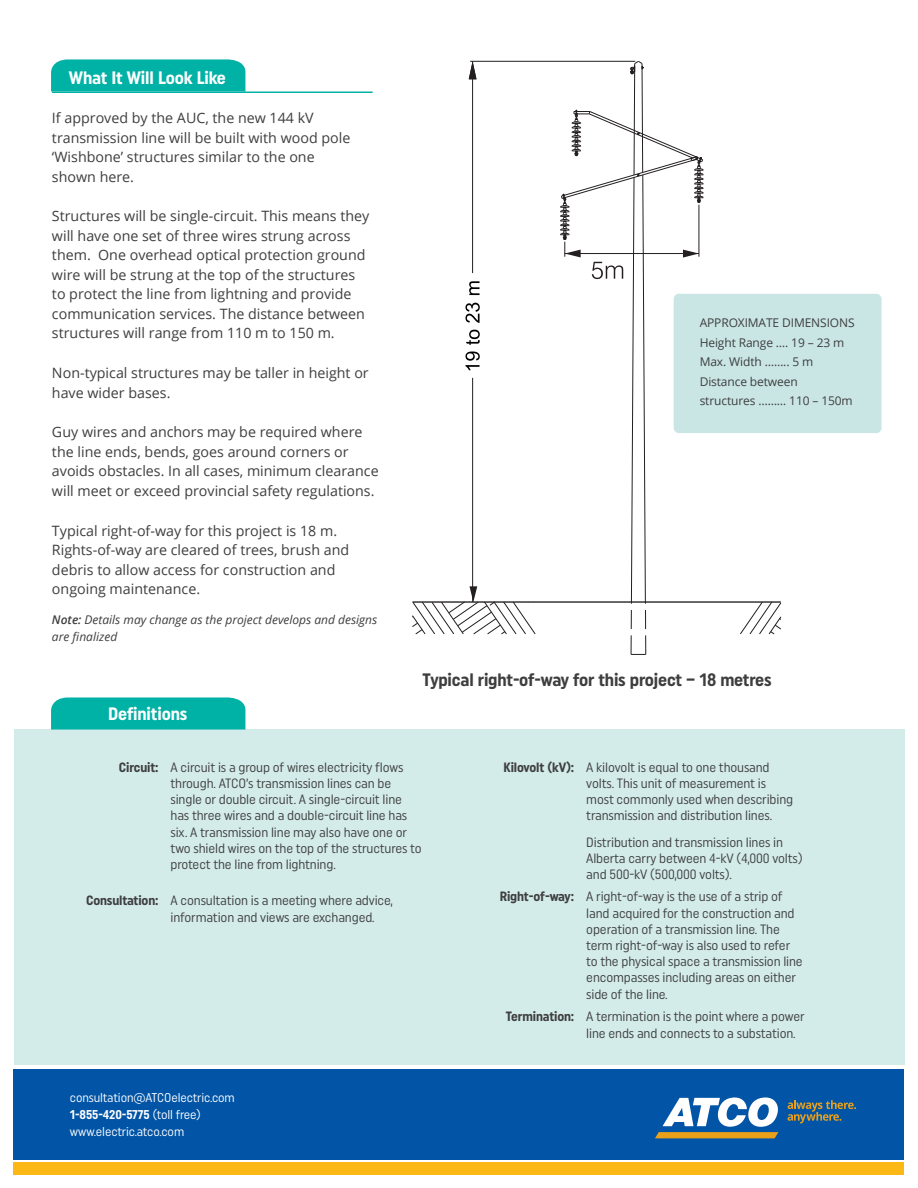
<style>
.page{position:relative;width:918px;height:1188px;background:#fff}
.page>*{position:absolute;margin:0;border:0;box-sizing:border-box;transform-origin:0 0}
.t1{font:700 condensed 18px "Uniform";letter-spacing:-.01em;color:#3e3e3f}
.t2{font:700 condensed 18px "Uniform";letter-spacing:-.01em;color:#fff}
.bodytext{font:14.25px/19.5px "Open Sans";color:#3e3e3f}
.bodytext-2{font:condensed 13.5px/16.2px "Uniform";letter-spacing:-.01em;color:#3e3e3f}
.bodytext-3{font:700 condensed 13.5px "Uniform";letter-spacing:-.01em;color:#3e3e3f}
.bodytext-4{font:condensed 12.75px "Uniform";letter-spacing:-.01em;color:#fff}
.bodytext-5{font:700 condensed 12.75px "Uniform";letter-spacing:-.01em;color:#fff}
.bodytext-6{font:12px "Open Sans";letter-spacing:-.01em;color:#3e3e3f}
.bodytext-7{font:italic 12px/16.5px "Open Sans";color:#3e3e3f}
.s1{font-weight:600}
.s2{font-weight:400}
</style>
<div class="page">
<div style="left:14px;top:1069px;width:890px;height:90px;background:#0154a6"></div>
<div style="left:14px;top:730px;width:890px;height:335px;background:#d3ebe9"></div>
<div style="left:51px;top:59px;width:194px;height:32px;background:#00b1a6"></div>
<svg style="left:51px;top:697px;width:194px;height:33px;background:#0ab3a9"></svg>
<hr style="left:52px;top:92px;width:321px;height:1px;background:#00b1a6">
<div style="left:14px;top:1162px;width:890px;height:12px;background:#fcb814"></div>
<svg style="left:788px;top:1100px;width:68px;height:23px"></svg>
<svg style="left:655px;top:1097px;width:124px;height:41px"></svg>
<hr style="left:412px;top:601px;width:369px;height:2px;background:#231f20">
<svg style="left:740px;top:601px;width:42px;height:34px"></svg>
<hr style="left:470px;top:61px;width:165px;height:1px;background:#231f20">
<hr style="left:472px;top:378px;width:1px;height:224px;background:#231f20">
<hr style="left:472px;top:61px;width:1px;height:212px;background:#231f20">
<svg style="left:469px;top:61px;width:8px;height:18px"></svg>
<svg style="left:412px;top:586px;width:124px;height:49px"></svg>
<svg style="left:560px;top:61px;width:144px;height:594px"></svg>
<svg style="left:465px;top:352px;width:15px;height:18px"></svg>
<svg style="left:466px;top:330px;width:14px;height:15px"></svg>
<svg style="left:465px;top:303px;width:15px;height:20px"></svg>
<svg style="left:469px;top:281px;width:11px;height:14px"></svg>
<div style="left:674px;top:294px;width:208px;height:139px;background:#c9e6e5;border-radius:5px"></div>
<h2 class="t2" style="left:69px;top:67px;width:158px">What It Will Look Like</h2>
<p class="bodytext" style="left:52px;top:108px;width:300px">If approved by the AUC, the new 144 kV transmission line will be built with wood pole ‘Wishbone’ structures similar to the one shown here.</p>
<p class="bodytext" style="left:52px;top:206px;width:319px">Structures will be single-circuit. This means they will have one set of three wires strung across them. One overhead optical protection ground wire will be strung at the top of the structures to protect the line from lightning and provide communication services. The distance between structures will range from 110 m to 150 m.</p>
<p class="bodytext" style="left:52px;top:363px;width:318px">Non-typical structures may be taller in height or have wider bases.</p>
<p class="bodytext" style="left:52px;top:422px;width:328px">Guy wires and anchors may be required where the line ends, bends, goes around corners or avoids obstacles. In all cases, minimum clearance will meet or exceed provincial safety regulations.</p>
<p class="bodytext" style="left:52px;top:520px;width:299px">Typical right-of-way for this project is 18 m.<br>Rights-of-way are cleared of trees, brush and debris to allow access for construction and ongoing maintenance.</p>
<p class="bodytext-7" style="left:52px;top:611px;width:327px"><span class="s1">Note:</span> Details may change as the project develops and designs are finalized</p>
<h2 class="t2" style="left:108px;top:703px;width:81px">Definitions</h2>
<p class="bodytext-6" style="left:700px;top:314px;width:156px">APPROXIMATE DIMENSIONS</p>
<p class="bodytext-6" style="left:700px;top:334px;width:146px">Height Range …. 19 – 23 m</p>
<p class="bodytext-6" style="left:700px;top:353px;width:115px">Max. Width …….. 5 m</p>
<p class="bodytext-6" style="left:700px;top:373px;width:100px">Distance between</p>
<p class="bodytext-6" style="left:700px;top:392px;width:155px">structures ……… 110 – 150m</p>
<h2 class="t1" style="left:423px;top:669px;width:351px">Typical right-of-way for this project – 18 metres</h2>
<p class="bodytext-3" style="left:119px;top:759px;width:41px">Circuit:</p>
<p class="bodytext-2" style="left:171px;top:759px;width:253px">A circuit is a group of wires electricity flows through. ATCO’s transmission lines can be single or double circuit. A single-circuit line has three wires and a double-circuit line has six. A transmission line may also have one or two shield wires on the top of the structures to protect the line from lightning.</p>
<p class="bodytext-3" style="left:86px;top:893px;width:74px">Consultation:</p>
<p class="bodytext-2" style="left:171px;top:892px;width:224px">A consultation is a meeting where advice, information and views are exchanged.</p>
<p class="bodytext-4" style="left:70px;top:1090px;width:167px">consultation@ATCOelectric.com</p>
<p class="bodytext-5" style="left:70px;top:1107px;width:133px">1-855-420-5775 <span class="s2">(toll free)</span></p>
<p class="bodytext-4" style="left:70px;top:1124px;width:116px">www.electric.atco.com</p>
<p class="bodytext-3" style="left:504px;top:759px;width:72px">Kilovolt (kV):</p>
<p class="bodytext-2" style="left:586px;top:759px;width:208px">A kilovolt is equal to one thousand volts. This unit of measurement is most commonly used when describing transmission and distribution lines.</p>
<p class="bodytext-2" style="left:586px;top:834px;width:218px">Distribution and transmission lines in<br>Alberta carry between 4-kV (4,000 volts) and 500-kV (500,000 volts).</p>
<p class="bodytext-3" style="left:500px;top:889px;width:76px">Right-of-way:</p>
<p class="bodytext-2" style="left:586px;top:888px;width:218px">A right-of-way is the use of a strip of land acquired for the construction and operation of a transmission line. The term right-of-way is also used to refer to the physical space a transmission line encompasses including areas on either side of the line.</p>
<p class="bodytext-3" style="left:506px;top:1008px;width:70px">Termination:</p>
<p class="bodytext-2" style="left:586px;top:1007px;width:220px;line-height:17.1px">A termination is the point where a power line ends and connects to a substation.</p>
</div>
